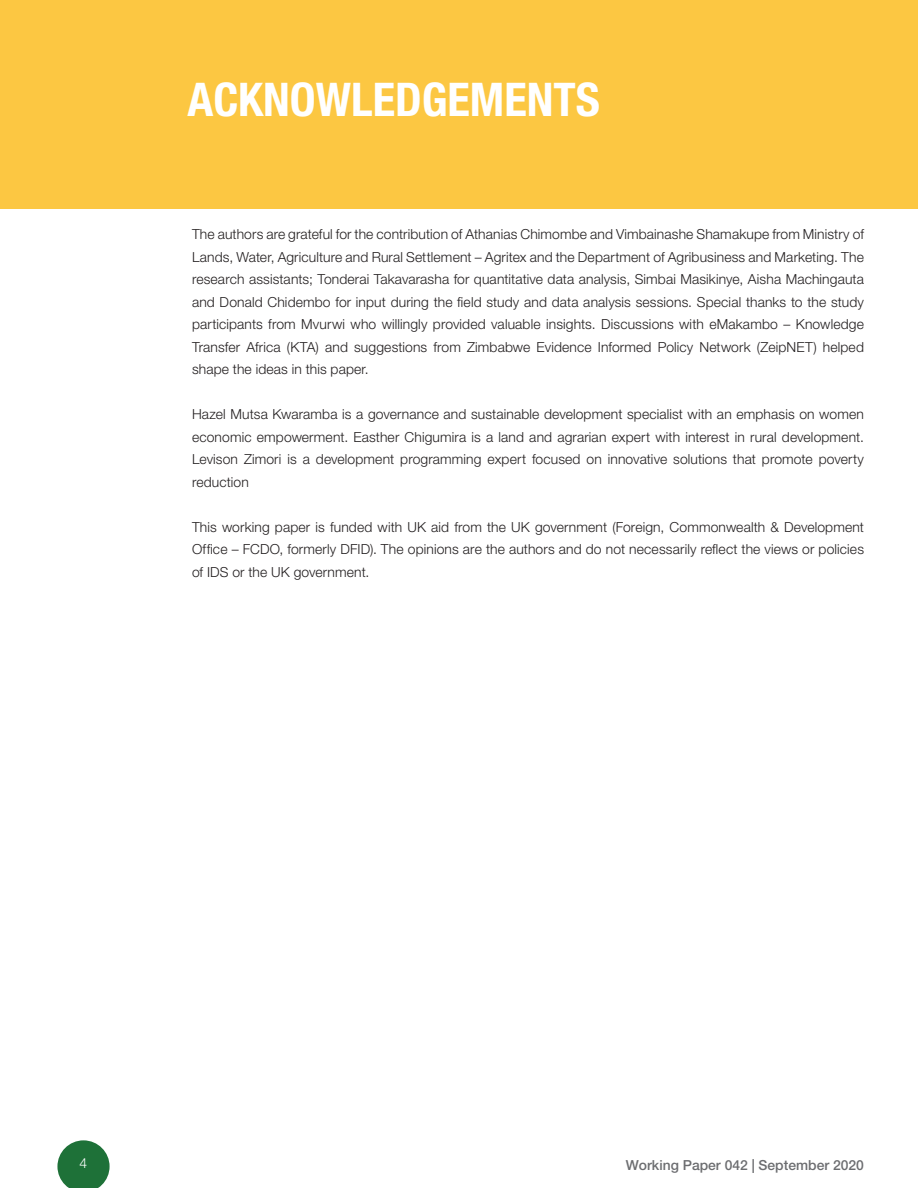
<style>
.page{position:relative;width:918px;height:1188px;background:#fff}
.page>*{position:absolute;margin:0;border:0;box-sizing:border-box;transform-origin:0 0}
.Chapter_title{font:700 condensed 46.5px "Helvetica Neue LT Std";color:#fff}
.Body{font:300 13.8px/22.5px "Helvetica Neue LT Std";letter-spacing:.01em;color:#231f20;text-align:justify}
.t1{font:500 13.8px "Helvetica Neue LT Std";color:#6c6d70}
.t2{font:300 13.8px "Helvetica Neue LT Std";color:#fff}
</style>
<div class="page">
<svg style="left:57px;top:1140px;width:53px;height:48px"></svg>
<div style="left:0;top:0;width:918px;height:209px;background:#fcc742"></div>
<p class="Chapter_title" style="left:188px;top:72px;width:414px">ACKNOWLEDGEMENTS</p>
<p class="Body" style="left:192px;top:223px;width:674px">The authors are grateful for the contribution of Athanias Chimombe and Vimbainashe Shamakupe from Ministry of Lands, Water, Agriculture and Rural Settlement – Agritex and the Department of Agribusiness and Marketing. The research assistants; Tonderai Takavarasha for quantitative data analysis, Simbai Masikinye, Aisha Machingauta and Donald Chidembo for input during the field study and data analysis sessions. Special thanks to the study participants from Mvurwi who willingly provided valuable insights. Discussions with eMakambo – Knowledge Transfer Africa (KTA) and suggestions from Zimbabwe Evidence Informed Policy Network (ZeipNET) helped shape the ideas in this paper.</p>
<p class="Body" style="left:192px;top:403px;width:673px">Hazel Mutsa Kwaramba is a governance and sustainable development specialist with an emphasis on women economic empowerment. Easther Chigumira is a land and agrarian expert with interest in rural development.<br>Levison Zimori is a development programming expert focused on innovative solutions that promote poverty reduction</p>
<p class="Body" style="left:192px;top:515px;width:674px">This working paper is funded with UK aid from the UK government (Foreign, Commonwealth &amp; Development Office – FCDO, formerly DFID). The opinions are the authors and do not necessarily reflect the views or policies of IDS or the UK government.</p>
<p class="t2" style="left:80px;top:1155px;width:9px">4</p>
<p class="t1" style="left:626px;top:1156px;width:240px">Working Paper 042 | September 2020</p>
</div>
